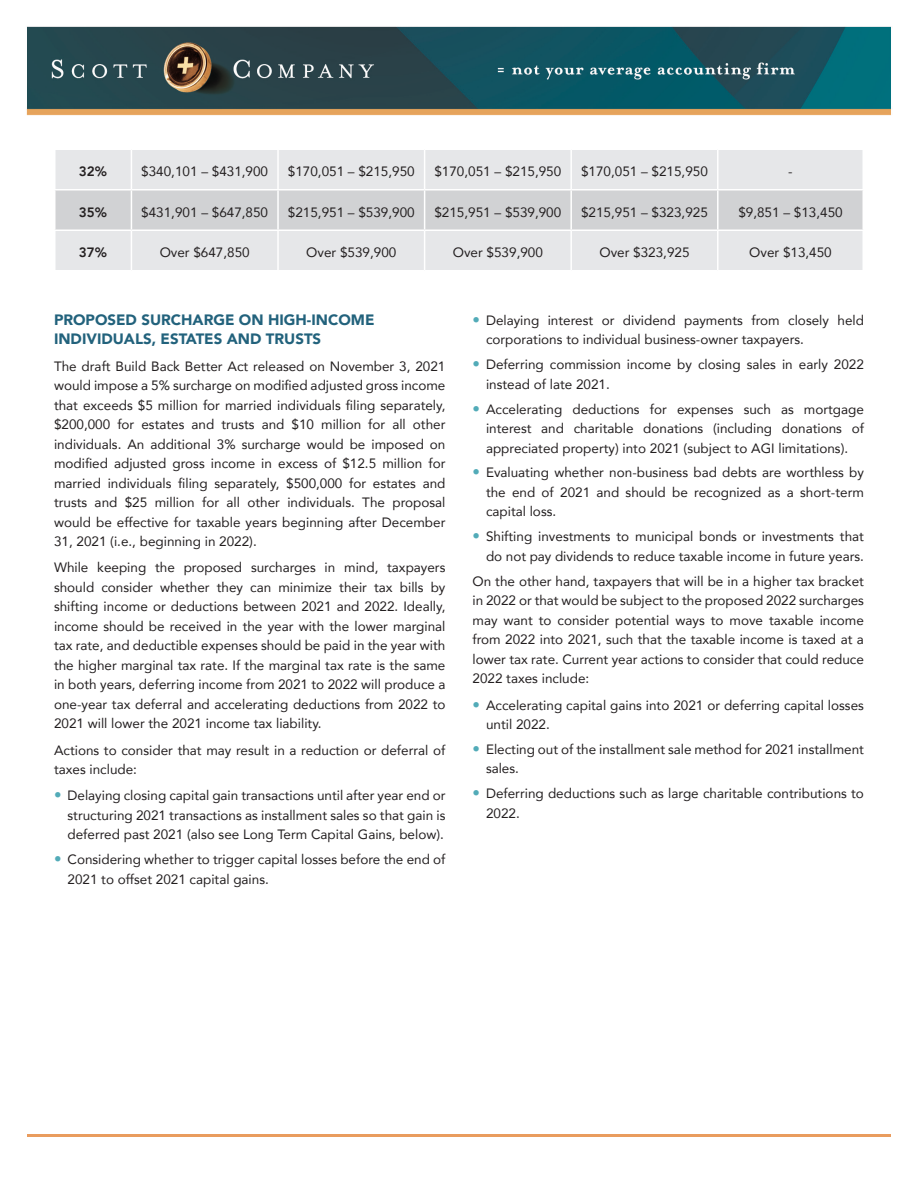
<style>
.page{position:relative;width:918px;height:1188px;background:#fff}
.page>*{position:absolute;margin:0;border:0;box-sizing:border-box;transform-origin:0 0}
.Sub_Heading{font:900 15px/19.5px "Avenir";color:#22627c}
.t1{font:13.5px/19.5px "Avenir";color:#231f20}
.t2{font:800 13.5px "Avenir";color:#231f20}
.s1{font-size:15px;color:#52abb8}
</style>
<div class="page">
<img style="left:26px;top:26px;width:865px;height:90px">
<hr style="left:27px;top:1134px;width:864px;height:3px;background:#e99c5e">
<div style="left:56px;top:150px;width:806px;height:120px;background:#e6e7e9"></div>
<div style="left:56px;top:190px;width:806px;height:40px;background:#d1d2d4"></div>
<hr style="left:131px;top:150px;width:1px;height:39px;background:#fff">
<hr style="left:277px;top:150px;width:2px;height:39px;background:#fff">
<hr style="left:424px;top:150px;width:1px;height:39px;background:#fff">
<hr style="left:570px;top:150px;width:2px;height:39px;background:#fff">
<hr style="left:717px;top:150px;width:2px;height:39px;background:#fff">
<hr style="left:54px;top:189px;width:77px;height:1px;background:#fff">
<hr style="left:131px;top:189px;width:147px;height:1px;background:#fff">
<hr style="left:131px;top:190px;width:1px;height:40px;background:#fff">
<hr style="left:278px;top:189px;width:147px;height:1px;background:#fff">
<hr style="left:277px;top:190px;width:2px;height:40px;background:#fff">
<hr style="left:425px;top:189px;width:146px;height:1px;background:#fff">
<hr style="left:424px;top:190px;width:1px;height:40px;background:#fff">
<hr style="left:571px;top:189px;width:147px;height:1px;background:#fff">
<hr style="left:570px;top:190px;width:2px;height:40px;background:#fff">
<hr style="left:718px;top:189px;width:146px;height:1px;background:#fff">
<hr style="left:717px;top:190px;width:2px;height:40px;background:#fff">
<hr style="left:54px;top:230px;width:77px;height:1px;background:#fff">
<hr style="left:131px;top:230px;width:147px;height:1px;background:#fff">
<hr style="left:131px;top:231px;width:1px;height:39px;background:#fff">
<hr style="left:278px;top:230px;width:147px;height:1px;background:#fff">
<hr style="left:277px;top:231px;width:2px;height:39px;background:#fff">
<hr style="left:425px;top:230px;width:146px;height:1px;background:#fff">
<hr style="left:424px;top:231px;width:1px;height:39px;background:#fff">
<hr style="left:571px;top:230px;width:147px;height:1px;background:#fff">
<hr style="left:570px;top:231px;width:2px;height:39px;background:#fff">
<hr style="left:718px;top:230px;width:146px;height:1px;background:#fff">
<hr style="left:717px;top:231px;width:2px;height:39px;background:#fff">
<p class="t2" style="left:79px;top:161px;width:30px">32%</p>
<p class="t1" style="left:141px;top:161px;width:128px">$340,101 – $431,900</p>
<p class="t1" style="left:288px;top:161px;width:128px">$170,051 – $215,950</p>
<p class="t1" style="left:434px;top:161px;width:128px">$170,051 – $215,950</p>
<p class="t1" style="left:581px;top:161px;width:128px">$170,051 – $215,950</p>
<p class="t1" style="left:788px;top:161px;width:6px">-</p>
<p class="t2" style="left:79px;top:202px;width:30px">35%</p>
<p class="t1" style="left:141px;top:202px;width:128px">$431,901 – $647,850</p>
<p class="t1" style="left:288px;top:202px;width:128px">$215,951 – $539,900</p>
<p class="t1" style="left:434px;top:202px;width:128px">$215,951 – $539,900</p>
<p class="t1" style="left:581px;top:202px;width:128px">$215,951 – $323,925</p>
<p class="t1" style="left:738px;top:202px;width:106px">$9,851 – $13,450</p>
<p class="t2" style="left:79px;top:242px;width:30px">37%</p>
<p class="t1" style="left:160px;top:242px;width:92px">Over $647,850</p>
<p class="t1" style="left:306px;top:242px;width:92px">Over $539,900</p>
<p class="t1" style="left:453px;top:242px;width:92px">Over $539,900</p>
<p class="t1" style="left:599px;top:242px;width:92px">Over $323,925</p>
<p class="t1" style="left:749px;top:242px;width:84px">Over $13,450</p>
<p class="Sub_Heading" style="left:54px;top:309px;width:322px">PROPOSED SURCHARGE ON HIGH-INCOME<br>INDIVIDUALS, ESTATES AND TRUSTS</p>
<p class="t1" style="left:54px;top:356px;width:393px;text-align:justify">The draft Build Back Better Act released on November 3, 2021 would impose a 5% surcharge on modified adjusted gross income that exceeds $5 million for married individuals filing separately, $200,000 for estates and trusts and $10 million for all other individuals. An additional 3% surcharge would be imposed on modified adjusted gross income in excess of $12.5 million for married individuals filing separately, $500,000 for estates and trusts and $25 million for all other individuals. The proposal would be effective for taxable years beginning after December 31, 2021 (i.e., beginning in 2022).</p>
<p class="t1" style="left:54px;top:557px;width:393px;text-align:justify">While keeping the proposed surcharges in mind, taxpayers should consider whether they can minimize their tax bills by shifting income or deductions between 2021 and 2022. Ideally, income should be received in the year with the lower marginal tax rate, and deductible expenses should be paid in the year with the higher marginal tax rate. If the marginal tax rate is the same in both years, deferring income from 2021 to 2022 will produce a one-year tax deferral and accelerating deductions from 2022 to 2021 will lower the 2021 income tax liability.</p>
<p class="t1" style="left:54px;top:740px;width:393px">Actions to consider that may result in a reduction or deferral of taxes include:</p>
<p class="t1" style="left:68px;top:785px;width:379px;text-align:justify;text-indent:-14px"><span class="s1">•</span> Delaying closing capital gain transactions until after year end or structuring 2021 transactions as installment sales so that gain is deferred past 2021 (also see Long Term Capital Gains, below).</p>
<p class="t1" style="left:68px;top:849px;width:379px;text-indent:-14px"><span class="s1">•</span> Considering whether to trigger capital losses before the end of<br>2021 to offset 2021 capital gains.</p>
<p class="t1" style="left:486px;top:310px;width:379px;text-indent:-14px"><span class="s1">•</span> Delaying interest or dividend payments from closely held corporations to individual business-owner taxpayers.</p>
<p class="t1" style="left:486px;top:354px;width:379px;text-indent:-14px"><span class="s1">•</span> Deferring commission income by closing sales in early 2022 instead of late 2021.</p>
<p class="t1" style="left:486px;top:399px;width:380px;text-align:justify;text-indent:-14px"><span class="s1">•</span> Accelerating deductions for expenses such as mortgage interest and charitable donations (including donations of appreciated property) into 2021 (subject to AGI limitations).</p>
<p class="t1" style="left:486px;top:463px;width:380px;text-align:justify;text-indent:-14px"><span class="s1">•</span> Evaluating whether non-business bad debts are worthless by the end of 2021 and should be recognized as a short-term capital loss.</p>
<p class="t1" style="left:472px;top:527px;width:393px;text-align:right"><span class="s1">•</span> Shifting investments to municipal bonds or investments that do not pay dividends to reduce taxable income in future years.</p>
<p class="t1" style="left:472px;top:571px;width:393px;text-align:justify">On the other hand, taxpayers that will be in a higher tax bracket in 2022 or that would be subject to the proposed 2022 surcharges may want to consider potential ways to move taxable income from 2022 into 2021, such that the taxable income is taxed at a lower tax rate. Current year actions to consider that could reduce 2022 taxes include:</p>
<p class="t1" style="left:486px;top:695px;width:379px;text-indent:-14px"><span class="s1">•</span> Accelerating capital gains into 2021 or deferring capital losses until 2022.</p>
<p class="t1" style="left:486px;top:739px;width:379px;text-indent:-14px"><span class="s1">•</span> Electing out of the installment sale method for 2021 installment sales.</p>
<p class="t1" style="left:486px;top:783px;width:379px;text-indent:-14px"><span class="s1">•</span> Deferring deductions such as large charitable contributions to<br>2022.</p>
</div>
